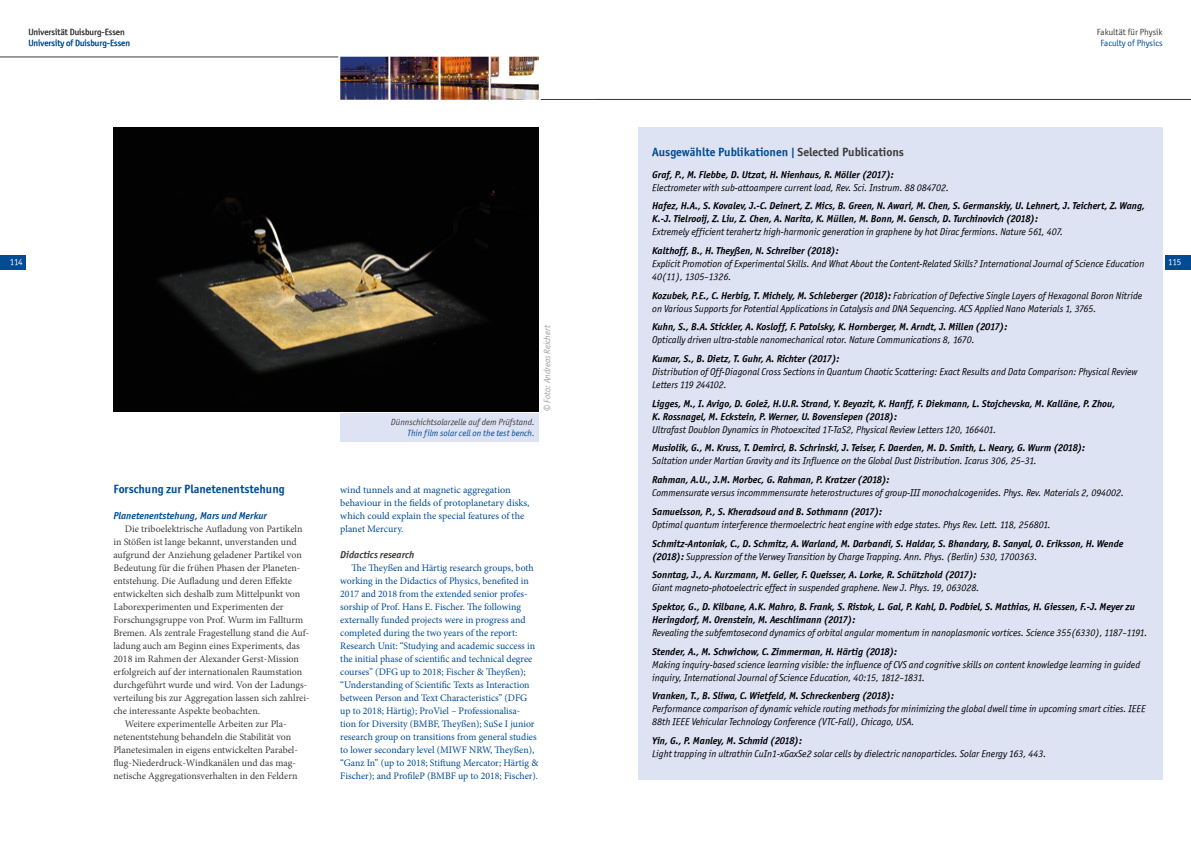
<style>
.page{position:relative;width:1191px;height:842px;background:#fff}
.page>*{position:absolute;margin:0;border:0;box-sizing:border-box;transform-origin:0 0}
.t1{font:12px "Officina Sans ITCTT Bold";color:#004b93}
.t2{font:italic 10px/13px "Officina Sans ITCTT Book";color:#000}
.t3{font:italic 10px/13px "Officina Sans ITCTT Bold";color:#000}
.t4{font:10px/13px "Minion Pro";color:#004b93}
.t5{font:10px "Minion Pro";color:#3c3c3b}
.t6{font:italic 10px "Officina Sans ITCTT Bold";color:#004b93}
.t7{font:italic 10px "Officina Sans ITCTT Bold";color:#3c3c3b}
.t8{font:9px "Officina Sans ITCTT Book";color:#3c3c3b}
.t9{font:9px "Officina Sans ITCTT Book";color:#004b93}
.t10{font:italic 9px "Officina Sans ITCTT Book";color:#3c3c3b}
.t11{font:italic 9px "Officina Sans ITCTT Book";color:#004b93}
.t12{font:italic 9px "Officina Sans ITCTT Book";color:#9d9d9c}
.t13{font:9px "Officina Sans ITCTT Book";letter-spacing:-.045em;color:#fff}
.s1{color:#3c3c3b}
.s2{font-family:"Officina Sans ITCTT Bold"}
.s3{font-style:normal}
</style>
<div class="page">
<div style="left:340px;top:413px;width:199px;height:28px;background:#dee3f4"></div>
<div style="left:1164px;top:255px;width:27px;height:14px;background:#004b93"></div>
<div style="left:0;top:255px;width:26px;height:14px;background:#004b93"></div>
<hr style="left:0;top:57px;width:338px;height:1px;background:#3c3c3b">
<hr style="left:541px;top:99px;width:650px;height:1px;background:#3c3c3b">
<div style="left:638px;top:128px;width:524px;height:652px;background:#dee3f4"></div>
<img style="left:113px;top:128px;width:426px;height:283px">
<img style="left:340px;top:57px;width:199px;height:43px">
<p class="t8" style="left:28px;top:27px;width:98px">Universität Duisburg-Essen</p>
<p class="t9" style="left:28px;top:38px;width:103px">University of Duisburg-Essen</p>
<p class="t8" style="left:1096px;top:27px;width:67px">Fakultät für Physik</p>
<p class="t9" style="left:1100px;top:38px;width:64px">Faculty of Physics</p>
<p class="t1" style="left:652px;top:144px;width:253px">Ausgewählte Publikationen | <span class="s1">Selected Publications</span></p>
<p class="t3" style="left:652px;top:168px;width:243px">Graf, P., M. Flebbe, D. Utzat, H. Nienhaus, R. Möller (2017):</p>
<p class="t2" style="left:652px;top:181px;width:298px">Electrometer with sub-attoampere current load, Rev. Sci. Instrum. 88 084702.</p>
<p class="t3" style="left:652px;top:199px;width:494px">Hafez, H.A., S. Kovalev, J.-C. Deinert, Z. Mics, B. Green, N. Awari, M. Chen, S. Germanskiy, U. Lehnert, J. Teichert, Z. Wang,<br>K.-J. Tielrooij, Z. Liu, Z. Chen, A. Narita, K. Müllen, M. Bonn, M. Gensch, D. Turchinovich (2018):</p>
<p class="t2" style="left:652px;top:225px;width:412px">Extremely efficient terahertz high-harmonic generation in graphene by hot Dirac fermions. Nature 561, 407.</p>
<p class="t3" style="left:652px;top:244px;width:188px">Kalthoff, B., H. Theyßen, N. Schreiber (2018):</p>
<p class="t2" style="left:652px;top:257px;width:494px">Explicit Promotion of Experimental Skills. And What About the Content-Related Skills? International Journal of Science Education<br>40(11), 1305–1326.</p>
<p class="t2" style="left:652px;top:289px;width:491px"><span class="s2">Kozubek, P.E., C. Herbig, T. Michely, M. Schleberger (2018):</span> Fabrication of Defective Single Layers of Hexagonal Boron Nitride on Various Supports for Potential Applications in Catalysis and DNA Sequencing. ACS Applied Nano Materials 1, 3765.</p>
<p class="t3" style="left:652px;top:320px;width:356px">Kuhn, S., B.A. Stickler, A. Kosloff, F. Patolsky, K. Hornberger, M. Arndt, J. Millen (2017):</p>
<p class="t2" style="left:652px;top:333px;width:324px">Optically driven ultra-stable nanomechanical rotor. Nature Communications 8, 1670.</p>
<p class="t3" style="left:652px;top:352px;width:189px">Kumar, S., B. Dietz, T. Guhr, A. Richter (2017):</p>
<p class="t2" style="left:652px;top:365px;width:487px">Distribution of Off-Diagonal Cross Sections in Quantum Chaotic Scattering: Exact Results and Data Comparison: Physical Review<br>Letters 119 244102.</p>
<p class="t3" style="left:652px;top:397px;width:465px">Ligges, M., I. Avigo, D. Golež, H.U.R. Strand, Y. Beyazit, K. Hanff, F. Diekmann, L. Stojchevska, M. Kalläne, P. Zhou,<br>K. Rossnagel, M. Eckstein, P. Werner, U. Bovensiepen (2018):</p>
<p class="t2" style="left:652px;top:423px;width:346px">Ultrafast Doublon Dynamics in Photoexcited 1T-TaS2, Physical Review Letters 120, 166401.</p>
<p class="t3" style="left:652px;top:442px;width:434px">Musiolik, G., M. Kruss, T. Demirci, B. Schrinski, J. Teiser, F. Daerden, M. D. Smith, L. Neary, G. Wurm (2018):</p>
<p class="t2" style="left:652px;top:454px;width:386px">Saltation under Martian Gravity and its Influence on the Global Dust Distribution. Icarus 306, 25–31.</p>
<p class="t3" style="left:652px;top:473px;width:239px">Rahman, A.U., J.M. Morbec, G. Rahman, P. Kratzer (2018):</p>
<p class="t2" style="left:652px;top:486px;width:473px">Commensurate versus incommmensurate heterostructures of group-III monochalcogenides. Phys. Rev. Materials 2, 094002.</p>
<p class="t3" style="left:652px;top:505px;width:231px">Samuelsson, P., S. Kheradsoud and B. Sothmann (2017):</p>
<p class="t2" style="left:652px;top:518px;width:400px">Optimal quantum interference thermoelectric heat engine with edge states. Phys Rev. Lett. 118, 256801.</p>
<p class="t3" style="left:652px;top:537px;width:473px">Schmitz-Antoniak, C., D. Schmitz, A. Warland, M. Darbandi, S. Haldar, S. Bhandary, B. Sanyal, O. Eriksson, H. Wende</p>
<p class="t2" style="left:652px;top:549px;width:387px"><span class="s2">(2018):</span> Suppression of the Verwey Transition by Charge Trapping. Ann. Phys. (Berlin) 530, 1700363.</p>
<p class="t3" style="left:652px;top:568px;width:326px">Sonntag, J., A. Kurzmann, M. Geller, F. Queisser, A. Lorke, R. Schützhold (2017):</p>
<p class="t2" style="left:652px;top:581px;width:329px">Giant magneto-photoelectric effect in suspended graphene. New J. Phys. 19, 063028.</p>
<p class="t3" style="left:652px;top:600px;width:484px">Spektor, G., D. Kilbane, A.K. Mahro, B. Frank, S. Ristok, L. Gal, P. Kahl, D. Podbiel, S. Mathias, H. Giessen, F.-J. Meyer zu<br>Heringdorf, M. Orenstein, M. Aeschlimann (2017):</p>
<p class="t2" style="left:652px;top:626px;width:496px">Revealing the subfemtosecond dynamics of orbital angular momentum in nanoplasmonic vortices. Science 355(6330), 1187–1191.</p>
<p class="t3" style="left:652px;top:645px;width:246px">Stender, A., M. Schwichow, C. Zimmerman, H. Härtig (2018):</p>
<p class="t2" style="left:652px;top:657px;width:489px">Making inquiry-based science learning visible: the influence of CVS and cognitive skills on content knowledge learning in guided inquiry, International Journal of Science Education, 40:15, 1812–1831.</p>
<p class="t3" style="left:652px;top:689px;width:243px">Vranken, T., B. Sliwa, C. Wietfeld, M. Schreckenberg (2018):</p>
<p class="t2" style="left:652px;top:702px;width:495px">Performance comparison of dynamic vehicle routing methods for minimizing the global dwell time in upcoming smart cities. IEEE<br>88th IEEE Vehicular Technology Conference (VTC-Fall), Chicago, USA.</p>
<p class="t3" style="left:652px;top:734px;width:151px">Yin, G., P. Manley, M. Schmid (2018):</p>
<p class="t2" style="left:652px;top:747px;width:396px">Light trapping in ultrathin CuIn1-xGaxSe2 solar cells by dielectric nanoparticles. Solar Energy 163, 443.</p>
<p class="t13" style="left:10px;top:257px;width:14px">114</p>
<p class="t13" style="left:1168px;top:257px;width:14px">115</p>
<p class="t12" style="left:542px;top:411px;width:88px;rotate:-90deg"><span class="s3">©</span> Foto: Andreas Reichert</p>
<p class="t10" style="left:391px;top:417px;width:145px">Dünnschichtsolarzelle auf dem Prüfstand.</p>
<p class="t11" style="left:407px;top:428px;width:129px">Thin film solar cell on the test bench.</p>
<p class="t1" style="left:113px;top:481px;width:173px">Forschung zur Planetenentstehung</p>
<p class="t6" style="left:113px;top:509px;width:155px">Planetenentstehung, Mars und Merkur</p>
<p class="t5" style="left:125px;top:522px;width:179px">Die triboelektrische Aufladung von Partikeln</p>
<p class="t5" style="left:113px;top:535px;width:185px">in Stößen ist lange bekannt, unverstanden und</p>
<p class="t5" style="left:113px;top:548px;width:190px">aufgrund der Anziehung geladener Partikel von</p>
<p class="t5" style="left:113px;top:561px;width:189px">Bedeutung für die frühen Phasen der Planeten-</p>
<p class="t5" style="left:113px;top:574px;width:180px">entstehung. Die Aufladung und deren Effekte</p>
<p class="t5" style="left:113px;top:587px;width:188px">entwickelten sich deshalb zum Mittelpunkt von</p>
<p class="t5" style="left:113px;top:600px;width:172px">Laborexperimenten und Experimenten der</p>
<p class="t5" style="left:113px;top:613px;width:191px">Forschungsgruppe von Prof. Wurm im Fallturm</p>
<p class="t5" style="left:113px;top:626px;width:197px">Bremen. Als zentrale Fragestellung stand die Auf-</p>
<p class="t5" style="left:113px;top:639px;width:188px">ladung auch am Beginn eines Experiments, das</p>
<p class="t5" style="left:113px;top:652px;width:187px">2018 im Rahmen der Alexander Gerst-Mission</p>
<p class="t5" style="left:113px;top:665px;width:190px">erfolgreich auf der internationalen Raumstation</p>
<p class="t5" style="left:113px;top:678px;width:195px">durchgeführt wurde und wird. Von der Ladungs-</p>
<p class="t5" style="left:113px;top:691px;width:198px">verteilung bis zur Aggregation lassen sich zahlrei-</p>
<p class="t5" style="left:113px;top:704px;width:148px">che interessante Aspekte beobachten.</p>
<p class="t5" style="left:125px;top:717px;width:163px">Weitere experimentelle Arbeiten zur Pla-</p>
<p class="t5" style="left:113px;top:730px;width:179px">netenentstehung behandeln die Stabilität von</p>
<p class="t5" style="left:113px;top:743px;width:186px">Planetesimalen in eigens entwickelten Parabel-</p>
<p class="t5" style="left:113px;top:756px;width:184px">flug-Niederdruck-Windkanälen und das mag-</p>
<p class="t5" style="left:113px;top:769px;width:185px">netische Aggregationsverhalten in den Feldern</p>
<p class="t4" style="left:340px;top:483px;width:191px">wind tunnels and at magnetic aggregation behaviour in the fields of protoplanetary disks, which could explain the special features of the planet Mercury.</p>
<p class="t7" style="left:340px;top:548px;width:76px">Didactics research</p>
<p class="t4" style="left:340px;top:561px;width:199px;text-indent:11px">The Theyßen and Härtig research groups, both working in the Didactics of Physics, benefited in 2017 and 2018 from the extended senior profes&shy;sorship of Prof. Hans E. Fischer. The following externally funded projects were in progress and completed during the two years of the report:<br>Research Unit: “Studying and academic success in the initial phase of scientific and technical degree courses” (DFG up to 2018; Fischer &amp; Theyßen); “Understanding of Scientific Texts as Interaction between Person and Text Characteristics” (DFG up to 2018; Härtig); ProViel – Professionalisa&shy;tion for Diversity (BMBF, Theyßen); SuSe I junior research group on transitions from general studies to lower secondary level (MIWF NRW, Theyßen), “Ganz In” (up to 2018; Stiftung Mercator; Härtig &amp; Fischer); and ProfileP (BMBF up to 2018; Fischer).</p>
</div>
